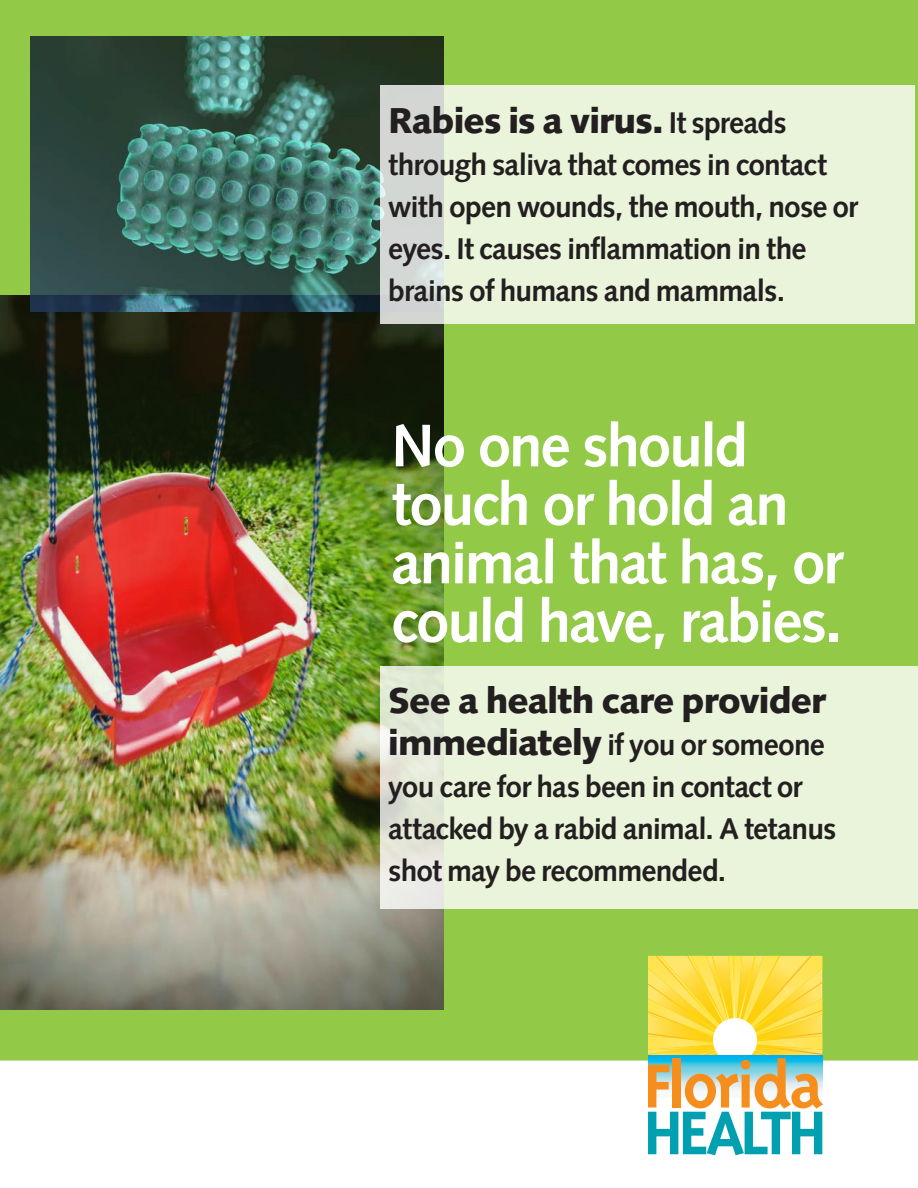
<style>
.page{position:relative;width:918px;height:1188px;background:#fff}
.page>*{position:absolute;margin:0;border:0;box-sizing:border-box;transform-origin:0 0}
.t1{font:700 60px/58.5px "Syntax";letter-spacing:-.035em;color:#fff}
.t2{font:900 36px "Syntax";letter-spacing:-.025em;color:#231f20}
.t3{font:700 30px/42px "Syntax";letter-spacing:-.03em;color:#231f20}
.s1{font-weight:700;font-size:30px}
.s2{font-weight:900;font-size:36px}
</style>
<div class="page">
<div style="left:0;top:0;width:918px;height:1062px;background:#92c947"></div>
<img style="left:0;top:296px;width:444px;height:713px">
<svg style="left:0;top:1061px;width:918px;height:95px"></svg>
<img style="left:30px;top:36px;width:414px;height:276px">
<svg style="left:381px;top:86px;width:534px;height:238px;background:#e6f0d9"></svg>
<div style="left:381px;top:666px;width:537px;height:242px;background:linear-gradient(to right,#e7efda,#eaf6da)"></div>
<svg style="left:648px;top:956px;width:175px;height:199px;background:#ced184"></svg>
<p class="t2" style="left:388px;top:99px;width:400px">Rabies is a virus. <span class="s1">It spreads</span></p>
<p class="t3" style="left:388px;top:144px;width:471px">through saliva that comes in contact with open wounds, the mouth, nose or eyes. It causes inflammation in the brains of humans and mammals.</p>
<h1 class="t1" style="left:391px;top:417px;width:454px">No one should touch or hold an animal that has, or could have, rabies.</h1>
<p class="t2" style="left:388px;top:680px;width:439px">See a health care provider</p>
<p class="t3" style="left:388px;top:724px;width:450px"><span class="s2">immediately</span> if you or someone you care for has been in contact or attacked by a rabid animal. A tetanus shot may be recommended.</p>
</div>
